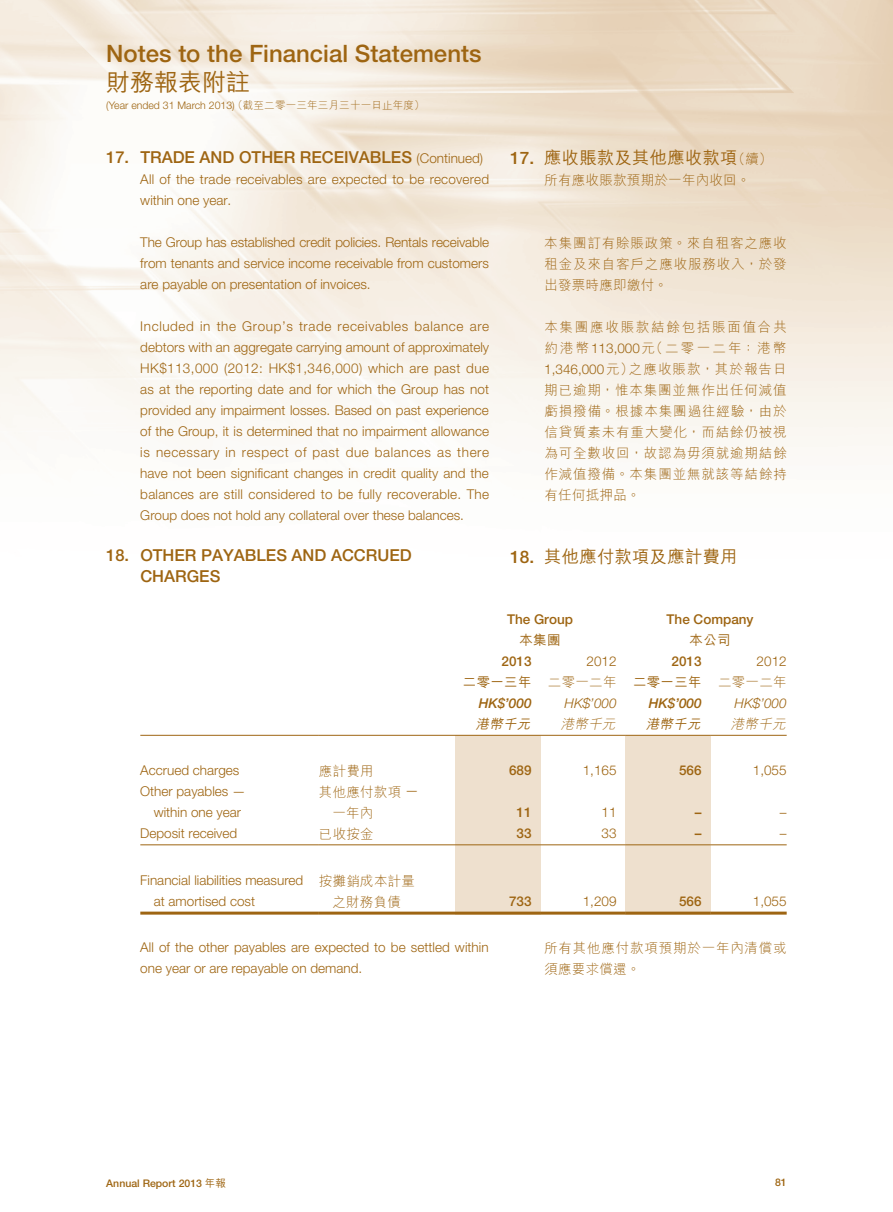
<style>
.page{position:relative;width:893px;height:1212px;background:#fff}
.page>*{position:absolute;margin:0;border:0;box-sizing:border-box;transform-origin:0 0}
.t1{font:500 24px "Helvetica Neue LT Std";color:#9e6512}
.t2{font:500 24px "M Hei HK";color:#9e6512}
.t3{font:500 17.25px "M Hei HK";letter-spacing:.02em;color:#9e6512}
.t4{font:500 16.5px "Helvetica Neue LT Std";color:#9e6512}
.t5{font:300 13.5px/21px "Helvetica Neue LT Std";color:#9e6512}
.t6{font:300 13.5px/21px "M Hei HK";letter-spacing:.06em;color:#9e6512;text-align:justify}
.t7{font:500 13.5px "Helvetica Neue LT Std";color:#9e6512}
.t8{font:300 13.5px/21px "M Hei HK";letter-spacing:.02em;color:#9e6512}
.t9{font:500 13.5px "M Hei HK";letter-spacing:.02em;color:#9e6512}
.t10{font:italic 500 13.5px "Helvetica Neue LT Std";color:#9e6512}
.t11{font:italic 300 13.5px "Helvetica Neue LT Std";color:#9e6512}
.t12{font:italic 500 13.5px "M Hei HK";color:#9e6512}
.t13{font:italic 300 13.5px "M Hei HK";color:#9e6512}
.t14{font:300 10.5px "Helvetica Neue LT Std";color:#9e6512}
.t15{font:500 10.5px "Helvetica Neue LT Std";color:#9e6512}
.s1{font-family:"M Hei HK"}
.s2{font-family:"Helvetica Neue LT Std"}
.s3{font-weight:300;font-size:13.5px}
.s4{font-weight:300}
</style>
<div class="page">
<div style="left:455px;top:736px;width:85px;height:21px;background:#eee0ce"></div>
<div style="left:625px;top:736px;width:85px;height:21px;background:#eee0ce"></div>
<div style="left:455px;top:757px;width:85px;height:21px;background:#eee0ce"></div>
<div style="left:625px;top:757px;width:85px;height:21px;background:#eee0ce"></div>
<div style="left:455px;top:778px;width:85px;height:42px;background:#eee0ce"></div>
<div style="left:625px;top:778px;width:85px;height:42px;background:#eee0ce"></div>
<div style="left:455px;top:820px;width:85px;height:21px;background:#eee0ce"></div>
<div style="left:625px;top:820px;width:85px;height:21px;background:#eee0ce"></div>
<hr style="left:455px;top:841px;width:85px;height:4px;background:#eee0ce">
<hr style="left:625px;top:841px;width:85px;height:4px;background:#eee0ce">
<div style="left:455px;top:845px;width:85px;height:21px;background:#eee0ce"></div>
<div style="left:625px;top:845px;width:85px;height:21px;background:#eee0ce"></div>
<div style="left:455px;top:866px;width:85px;height:42px;background:#eee0ce"></div>
<div style="left:625px;top:866px;width:85px;height:42px;background:#eee0ce"></div>
<div style="left:455px;top:908px;width:85px;height:6px;background:#eee0ce"></div>
<div style="left:625px;top:908px;width:85px;height:6px;background:#eee0ce"></div>
<hr style="left:140px;top:735px;width:179px;height:1px;background:#9e6512">
<hr style="left:319px;top:735px;width:136px;height:1px;background:#9e6512">
<hr style="left:455px;top:735px;width:85px;height:1px;background:#9e6512">
<hr style="left:540px;top:735px;width:85px;height:1px;background:#9e6512">
<hr style="left:625px;top:735px;width:85px;height:1px;background:#9e6512">
<hr style="left:710px;top:735px;width:77px;height:1px;background:#9e6512">
<hr style="left:140px;top:844px;width:179px;height:1px;background:#9e6512">
<hr style="left:319px;top:844px;width:136px;height:1px;background:#9e6512">
<hr style="left:455px;top:844px;width:85px;height:1px;background:#9e6512">
<hr style="left:540px;top:844px;width:85px;height:1px;background:#9e6512">
<hr style="left:625px;top:844px;width:85px;height:1px;background:#9e6512">
<hr style="left:710px;top:844px;width:77px;height:1px;background:#9e6512">
<hr style="left:140px;top:911px;width:179px;height:3px;background:#9e6512">
<hr style="left:319px;top:911px;width:136px;height:3px;background:#9e6512">
<hr style="left:455px;top:911px;width:85px;height:3px;background:#9e6512">
<hr style="left:540px;top:911px;width:85px;height:3px;background:#9e6512">
<hr style="left:625px;top:911px;width:85px;height:3px;background:#9e6512">
<hr style="left:710px;top:911px;width:77px;height:3px;background:#9e6512">
<h1 class="t1" style="left:106px;top:40px;width:377px">NOTES TO THE FINANCIAL STATEMENTS</h1>
<h1 class="t2" style="left:106px;top:65px;width:145px">財務報表附註</h1>
<p class="t14" style="left:106px;top:99px;width:320px">(Year ended 31 March 2013)<span class="s1">（截至二零一三年三月三十一日止年度）</span></p>
<p class="t4" style="left:106px;top:147px;width:56px">17. TRADE</p>
<p class="t4" style="left:200px;top:147px;width:13px">AND</p>
<p class="t4" style="left:239px;top:147px;width:13px">OTHER</p>
<p class="t4" style="left:300px;top:147px;width:12px">RECEIVABLES</p>
<p class="t5" style="left:140px;top:147px;width:350px;text-indent:276px">(Continued)<br>All of the trade receivables are expected to be recovered within one year.</p>
<p class="t5" style="left:140px;top:231px;width:350px;text-align:justify">The Group has established credit policies. Rentals receivable from tenants and service income receivable from customers are payable on presentation of invoices.</p>
<p class="t5" style="left:140px;top:315px;width:350px;text-align:justify">Included in the Group’s trade receivables balance are debtors with an aggregate carrying amount of approximately HK$113,000 (2012: HK$1,346,000) which are past due as at the reporting date and for which the Group has not provided any impairment losses. Based on past experience of the Group, it is determined that no impairment allowance is necessary in respect of past due balances as there have not been significant changes in credit quality and the balances are still considered to be fully recoverable. The Group does not hold any collateral over these balances.</p>
<p class="t4" style="left:106px;top:545px;width:59px">18. OTHER</p>
<p class="t4" style="left:201px;top:545px;width:12px">PAYABLES</p>
<p class="t4" style="left:292px;top:545px;width:13px">AND</p>
<p class="t4" style="left:331px;top:545px;width:13px">ACCRUED</p>
<p class="t4" style="left:140px;top:566px;width:13px">CHARGES</p>
<p class="t3" style="left:510px;top:145px;width:264px"><span class="s2">17.</span> 應收賬款及其他應收款項<span class="s3">（續）</span></p>
<p class="t8" style="left:544px;top:170px;width:208px">所有應收賬款預期於一年內收回。</p>
<p class="t6" style="left:544px;top:233px;width:244px">本集團訂有賒賬政策。來自租客之應收租金及來自客戶之應收服務收入，於發出發票時應即繳付。</p>
<p class="t6" style="left:544px;top:317px;width:244px">本集團應收賬款結餘包括賬面值合共約港幣<span class="s2">113,000</span>元（二零一二年：港幣<span class="s2">1,346,000</span>元）之應收賬款，其於報告日期已逾期，惟本集團並無作出任何減值虧損撥備。根據本集團過往經驗，由於信貸質素未有重大變化，而結餘仍被視為可全數收回，故認為毋須就逾期結餘作減值撥備。本集團並無就該等結餘持有任何抵押品。</p>
<p class="t3" style="left:510px;top:544px;width:229px"><span class="s2">18.</span> 其他應付款項及應計費用</p>
<p class="t7" style="left:507px;top:611px;width:68px">THE GROUP</p>
<p class="t7" style="left:667px;top:611px;width:89px">THE COMPANY</p>
<p class="t9" style="left:519px;top:631px;width:43px">本集團</p>
<p class="t9" style="left:690px;top:631px;width:43px">本公司</p>
<p class="t7" style="left:501px;top:653px;width:32px">2013</p>
<p class="t5" style="left:587px;top:650px;width:32px">2012</p>
<p class="t7" style="left:672px;top:653px;width:32px">2013</p>
<p class="t5" style="left:757px;top:650px;width:32px">2012</p>
<p class="t9" style="left:463px;top:673px;width:325px">二零一三年 <span class="s4">二零一二年</span> 二零一三年 <span class="s4">二零一二年</span></p>
<p class="t10" style="left:479px;top:695px;width:54px">HK$’000</p>
<p class="t11" style="left:564px;top:695px;width:54px">HK$’000</p>
<p class="t10" style="left:649px;top:695px;width:54px">HK$’000</p>
<p class="t11" style="left:735px;top:695px;width:54px">HK$’000</p>
<p class="t12" style="left:476px;top:715px;width:60px">港幣千元</p>
<p class="t13" style="left:561px;top:717px;width:59px">港幣千元</p>
<p class="t12" style="left:646px;top:715px;width:60px">港幣千元</p>
<p class="t13" style="left:731px;top:717px;width:59px">港幣千元</p>
<p class="t5" style="left:140px;top:760px;width:101px">Accrued charges</p>
<p class="t6" style="left:319px;top:760px;width:56px">應計費用</p>
<p class="t7" style="left:509px;top:762px;width:24px">689</p>
<p class="t5" style="left:583px;top:760px;width:35px">1,165</p>
<p class="t7" style="left:679px;top:762px;width:24px">566</p>
<p class="t5" style="left:753px;top:760px;width:35px">1,055</p>
<p class="t5" style="left:154px;top:781px;width:93px;text-indent:-14px">Other payables — within one year</p>
<p class="t8" style="left:332px;top:781px;width:88px;text-indent:-14px">其他應付款項 <sup>—</sup>一年內</p>
<p class="t7" style="left:516px;top:804px;width:17px">11</p>
<p class="t5" style="left:602px;top:802px;width:17px">11</p>
<p class="t7" style="left:695px;top:804px;width:8px">–</p>
<p class="t5" style="left:780px;top:802px;width:8px">–</p>
<p class="t5" style="left:140px;top:823px;width:99px">Deposit received</p>
<p class="t6" style="left:319px;top:823px;width:56px">已收按金</p>
<p class="t7" style="left:516px;top:825px;width:17px">33</p>
<p class="t5" style="left:601px;top:823px;width:17px">33</p>
<p class="t7" style="left:695px;top:825px;width:8px">–</p>
<p class="t5" style="left:780px;top:823px;width:8px">–</p>
<p class="t5" style="left:154px;top:869px;width:151px;text-indent:-14px">Financial liabilities measured at amortised cost</p>
<p class="t8" style="left:319px;top:870px;width:98px;text-align:center">按攤銷成本計量之財務負債</p>
<p class="t7" style="left:509px;top:893px;width:24px">733</p>
<p class="t5" style="left:583px;top:890px;width:35px">1,209</p>
<p class="t7" style="left:679px;top:893px;width:24px">566</p>
<p class="t5" style="left:753px;top:890px;width:35px">1,055</p>
<p class="t5" style="left:140px;top:936px;width:350px">All of the other payables are expected to be settled within one year or are repayable on demand.</p>
<p class="t6" style="left:544px;top:938px;width:244px">所有其他應付款項預期於一年內清償或須應要求償還。</p>
<p class="t15" style="left:106px;top:1177px;width:121px">ANNUAL REPORT 2013 <span class="s1">年報</span></p>
<p class="t15" style="left:775px;top:1176px;width:13px">81</p>
</div>
